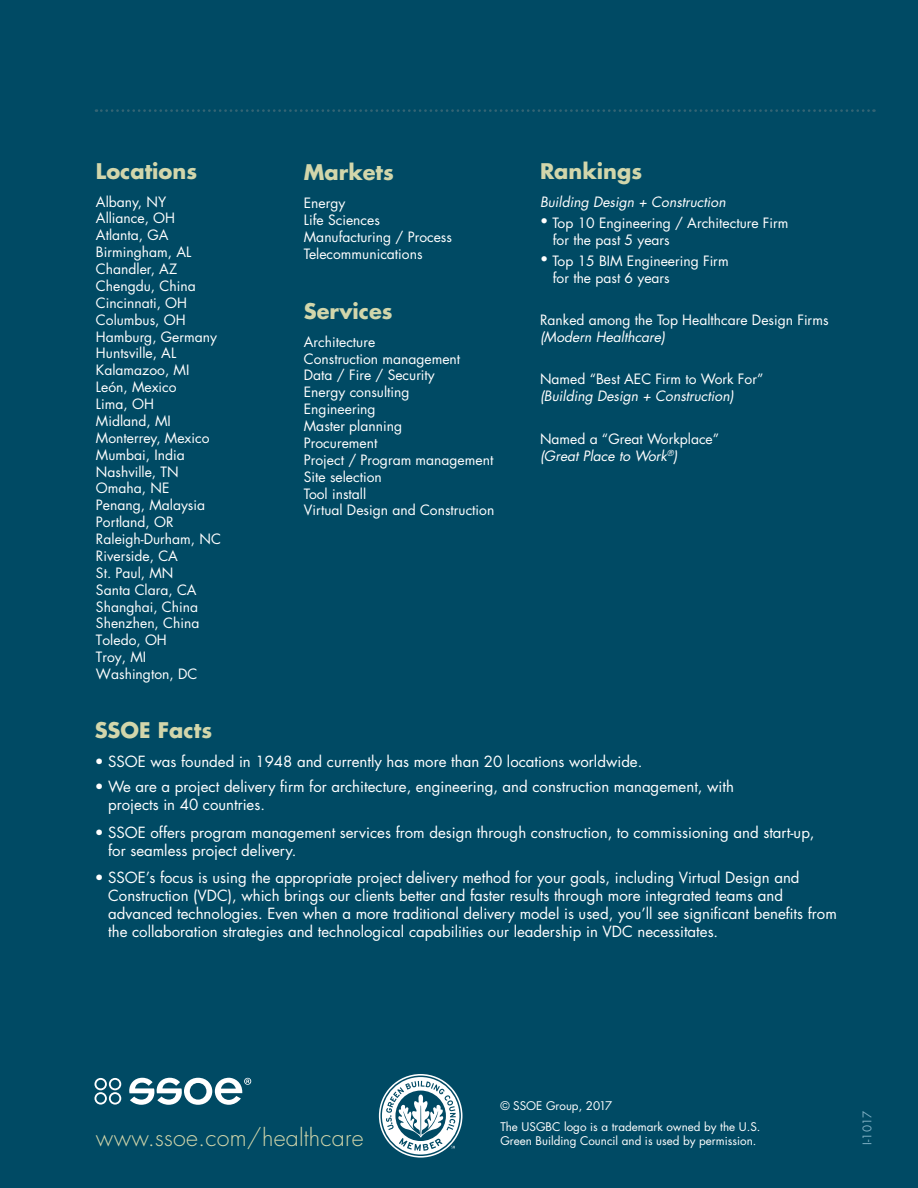
<style>
.page{position:relative;width:918px;height:1188px;background:#004a64}
.page>*{position:absolute;margin:0;border:0;box-sizing:border-box;transform-origin:0 0}
.t1{font:300 23.25px "Futura Std";letter-spacing:.01em;color:#d2d6ab}
.t2{font:700 21px "Futura Std";color:#d2d6ab}
.t3{font:15px/18px "Futura Std";color:#fff}
.t4{font:13.8px/16.8px "Futura Std";color:#fff}
.t5{font:italic 13.8px "Futura Std";color:#fff}
.t6{font:11.7px/21px "Futura Std";color:#fff}
.t7{font:11.7px "Futura Std";color:#7daec2}
.s1{font-style:italic}
</style>
<div class="page">
<svg style="left:94px;top:1078px;width:157px;height:27px"></svg>
<svg style="left:96px;top:109px;width:778px;height:3px"></svg>
<svg style="left:379px;top:1074px;width:83px;height:84px"></svg>
<h2 class="t2" style="left:96px;top:157px;width:103px">Locations</h2>
<p class="t4" style="left:96px;top:193px;width:126px">Albany, NY<br>Alliance, OH<br>Atlanta, GA<br>Birmingham, AL<br>Chandler, AZ<br>Chengdu, China<br>Cincinnati, OH<br>Columbus, OH<br>Hamburg, Germany<br>Huntsville, AL<br>Kalamazoo, MI<br>León, Mexico<br>Lima, OH<br>Midland, MI<br>Monterrey, Mexico<br>Mumbai, India<br>Nashville, TN<br>Omaha, NE<br>Penang, Malaysia<br>Portland, OR<br>Raleigh-Durham, NC<br>Riverside, CA<br>St. Paul, MN<br>Santa Clara, CA<br>Shanghai, China<br>Shenzhen, China<br>Toledo, OH<br>Troy, MI<br>Washington, DC</p>
<h2 class="t2" style="left:304px;top:159px;width:92px">Markets</h2>
<p class="t4" style="left:304px;top:195px;width:150px">Energy<br>Life Sciences<br>Manufacturing / Process<br>Telecommunications</p>
<h2 class="t2" style="left:304px;top:297px;width:90px">Services</h2>
<p class="t4" style="left:304px;top:333px;width:192px">Architecture<br>Construction management<br>Data / Fire / Security<br>Energy consulting<br>Engineering<br>Master planning<br>Procurement<br>Project / Program management<br>Site selection<br>Tool install<br>Virtual Design and Construction</p>
<h2 class="t2" style="left:540px;top:157px;width:104px">Rankings</h2>
<p class="t5" style="left:540px;top:193px;width:187px">Building Design + Construction</p>
<p class="t4" style="left:553px;top:214px;width:237px;text-indent:-13px">• Top 10 Engineering / Architecture Firm for the past 5 years</p>
<p class="t4" style="left:553px;top:253px;width:177px;text-indent:-13px">• Top 15 BIM Engineering Firm for the past 6 years</p>
<p class="t4" style="left:540px;top:312px;width:290px">Ranked among the Top Healthcare Design Firms</p>
<p class="t5" style="left:540px;top:328px;width:127px">(Modern Healthcare)</p>
<p class="t4" style="left:540px;top:371px;width:225px">Named “Best AEC Firm to Work For”</p>
<p class="t5" style="left:540px;top:387px;width:195px">(Building Design + Construction)</p>
<p class="t4" style="left:540px;top:430px;width:181px">Named a “Great Workplace” <span class="s1">(Great Place to Work</span><sup>®</sup><span class="s1">)</span></p>
<h2 class="t2" style="left:95px;top:716px;width:119px">SSOE Facts</h2>
<p class="t3" style="left:95px;top:752px;width:549px">• SSOE was founded in 1948 and currently has more than 20 locations worldwide.</p>
<p class="t3" style="left:108px;top:778px;width:627px;text-indent:-14px">• We are a project delivery firm for architecture, engineering, and construction management, with projects in 40 countries.</p>
<p class="t3" style="left:108px;top:824px;width:708px;text-indent:-14px">• SSOE offers program management services from design through construction, to commissioning and start-up, for seamless project delivery.</p>
<p class="t3" style="left:108px;top:868px;width:730px;text-indent:-14px">• SSOE’s focus is using the appropriate project delivery method for your goals, including Virtual Design and Construction (VDC), which brings our clients better and faster results through more integrated teams and advanced technologies. Even when a more traditional delivery model is used, you’ll see significant benefits from the collaboration strategies and technological capabilities our leadership in VDC necessitates.</p>
<p class="t6" style="left:500px;top:1095px;width:262px">© SSOE Group, 2017<br>The USGBC logo is a trademark owned by the U.S.</p>
<h1 class="t1" style="left:96px;top:1123px;width:269px">www.ssoe.com/healthcare</h1>
<p class="t6" style="left:500px;top:1130px;width:258px">Green Building Council and is used by permission.</p>
<p class="t7" style="left:860px;top:1145px;width:35px;rotate:-90deg">I-1017</p>
</div>
